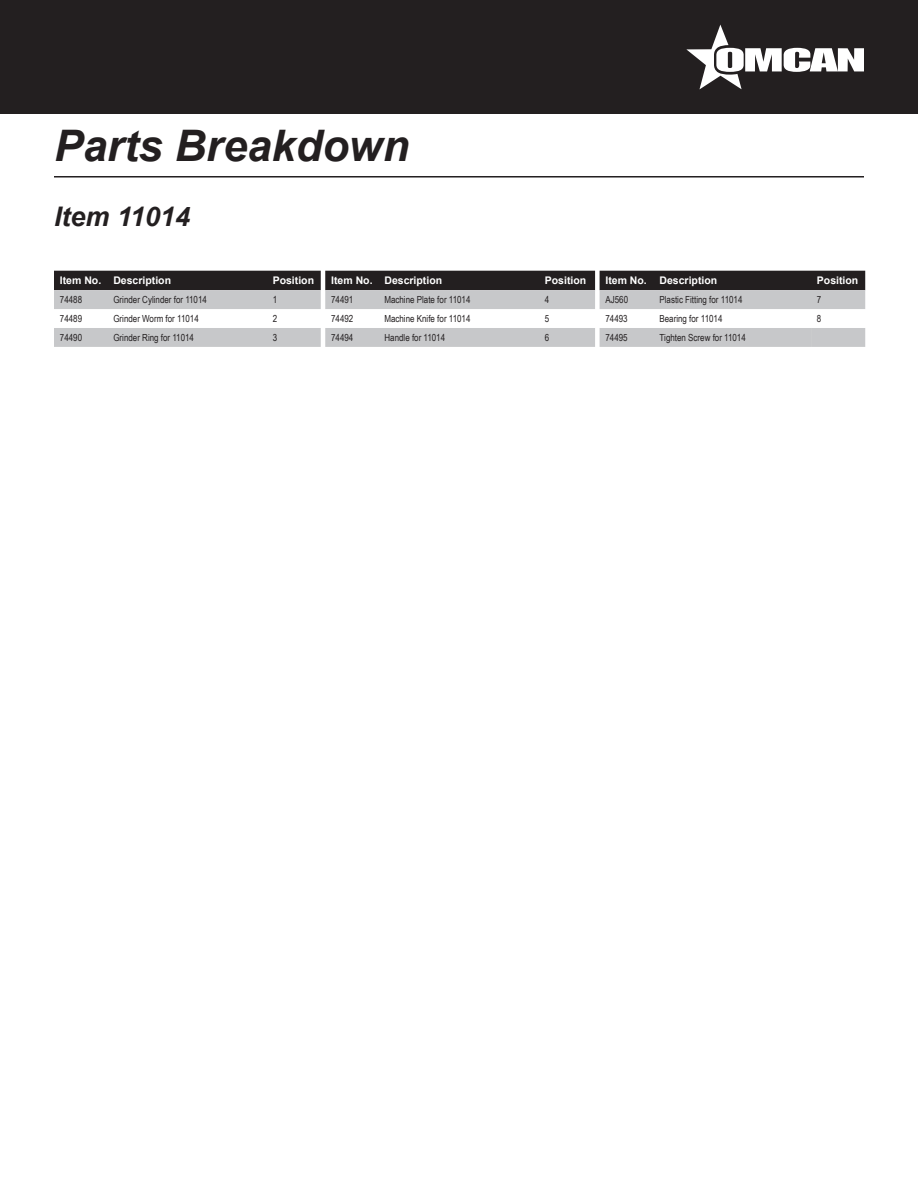
<style>
.page{position:relative;width:918px;height:1188px;background:#fff}
.page>*{position:absolute;margin:0;border:0;box-sizing:border-box;transform-origin:0 0}
.t1{font:italic 700 43.5px "Arial";color:#231f20}
.t2{font:italic 700 27px "Arial";color:#231f20}
.t3{font:700 10.5px "Arial";color:#fff}
.t4{font:9.75px "Arial Narrow";color:#231f20}
</style>
<div class="page">
<div style="left:0;top:0;width:918px;height:114px;background:#231f20"></div>
<svg style="left:686px;top:25px;width:178px;height:64px"></svg>
<hr style="left:54px;top:176px;width:810px;height:2px;background:#231f20">
<div style="left:54px;top:271px;width:811px;height:19px;background:#231f20"></div>
<svg style="left:54px;top:290px;width:811px;height:57px;fill:#c7c8ca"></svg>
<div style="left:600px;top:328px;width:211px;height:19px;background:#c7c8ca"></div>
<p class="t1" style="left:54px;top:116px;width:357px">Parts Breakdown</p>
<p class="t2" style="left:54px;top:198px;width:138px">Item 11014</p>
<p class="t3" style="left:60px;top:273px;width:43px">Item No.</p>
<p class="t3" style="left:113px;top:273px;width:59px">Description</p>
<p class="t3" style="left:273px;top:273px;width:43px">Position</p>
<p class="t3" style="left:331px;top:273px;width:43px">Item No.</p>
<p class="t3" style="left:384px;top:273px;width:59px">Description</p>
<p class="t3" style="left:545px;top:273px;width:43px">Position</p>
<p class="t3" style="left:605px;top:273px;width:43px">Item No.</p>
<p class="t3" style="left:660px;top:273px;width:59px">Description</p>
<p class="t3" style="left:817px;top:273px;width:43px">Position</p>
<p class="t4" style="left:60px;top:293px;width:24px">74488</p>
<p class="t4" style="left:113px;top:293px;width:95px">Grinder Cylinder for 11014</p>
<p class="t4" style="left:273px;top:293px;width:6px">1</p>
<p class="t4" style="left:331px;top:293px;width:24px">74491</p>
<p class="t4" style="left:384px;top:293px;width:88px">Machine Plate for 11014</p>
<p class="t4" style="left:545px;top:293px;width:6px">4</p>
<p class="t4" style="left:605px;top:293px;width:24px">AJ560</p>
<p class="t4" style="left:660px;top:293px;width:84px">Plastic Fitting for 11014</p>
<p class="t4" style="left:817px;top:293px;width:6px">7</p>
<p class="t4" style="left:60px;top:311px;width:24px">74489</p>
<p class="t4" style="left:113px;top:311px;width:87px">Grinder Worm for 11014</p>
<p class="t4" style="left:273px;top:311px;width:6px">2</p>
<p class="t4" style="left:331px;top:311px;width:24px">74492</p>
<p class="t4" style="left:384px;top:311px;width:88px">Machine Knife for 11014</p>
<p class="t4" style="left:545px;top:311px;width:6px">5</p>
<p class="t4" style="left:605px;top:311px;width:24px">74493</p>
<p class="t4" style="left:660px;top:311px;width:64px">Bearing for 11014</p>
<p class="t4" style="left:817px;top:311px;width:6px">8</p>
<p class="t4" style="left:60px;top:330px;width:24px">74490</p>
<p class="t4" style="left:113px;top:330px;width:82px">Grinder Ring for 11014</p>
<p class="t4" style="left:273px;top:330px;width:6px">3</p>
<p class="t4" style="left:331px;top:330px;width:24px">74494</p>
<p class="t4" style="left:384px;top:330px;width:62px">Handle for 11014</p>
<p class="t4" style="left:545px;top:330px;width:6px">6</p>
<p class="t4" style="left:605px;top:330px;width:24px">74495</p>
<p class="t4" style="left:660px;top:330px;width:88px">Tighten Screw for 11014</p>
</div>
